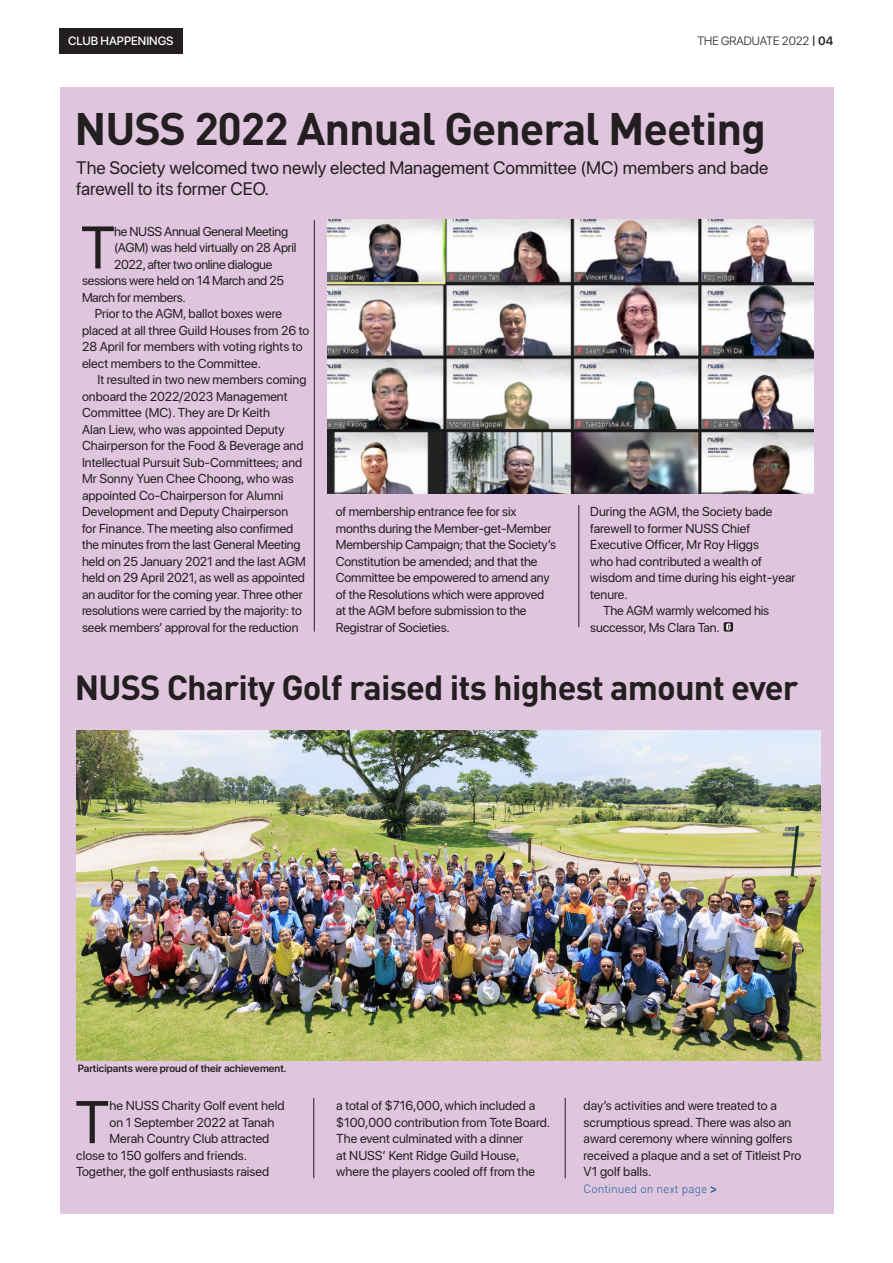
<style>
.page{position:relative;width:893px;height:1263px;background:#fff}
.page>*{position:absolute;margin:0;border:0;box-sizing:border-box;transform-origin:0 0}
.Bodytext{font:59.7px "SF Pro Display";color:#231f20}
.Bodytext_No_Indent{font:59.7px "SF Pro Display";color:#231f20}
.Headline{font:700 45px "DINOT";letter-spacing:-.025em;color:#231f20}
.Headline-2{font:700 34.5px "DINOT";letter-spacing:-.025em;color:#231f20}
.Standfirst{font:18px/21px "SF Pro Display";color:#231f20}
.Bodytext-2{font:12.9px/16.5px "SF Pro Display";letter-spacing:-.01em;color:#231f20}
.Bodytext_No_Indent-2{font:12.9px/16.5px "SF Pro Display";color:#231f20}
.Bodytext-3{font:300 12px "DINOT";color:#175d9e}
.t1{font:300 12px "SF Pro Display";color:#231f20}
.t2{font:500 12px "SF Pro Display";color:#fff}
.t3{font:600 10.5px "SF Pro Display";color:#231f20}
.s1{font-weight:500}
.s2{font-weight:600}
.s3{font-family:"SF Pro Display";font-weight:600}
</style>
<div class="page">
<div style="left:60px;top:87px;width:773px;height:1127px;background:#dfc5de"></div>
<div style="left:60px;top:28px;width:123px;height:26px;background:#231f20"></div>
<hr style="left:579px;top:505px;width:1px;height:122px;background:#231f20">
<hr style="left:314px;top:220px;width:1px;height:412px;background:#231f20">
<img style="left:76px;top:730px;width:745px;height:330px">
<hr style="left:313px;top:1098px;width:1px;height:80px;background:#231f20">
<hr style="left:565px;top:1098px;width:1px;height:80px;background:#231f20">
<img style="left:327px;top:219px;width:487px;height:274px">
<div style="left:724px;top:622px;width:9px;height:10px;background:#231f20;border-radius:2px"></div>
<svg style="left:726px;top:623px;width:5px;height:7px"></svg>
<p class="t2" style="left:68px;top:33px;width:107px">CLUB HAPPENINGS</p>
<p class="t1" style="left:697px;top:33px;width:138px">THE GRADUATE 2022 <span class="s1">|</span> <span class="s2">04</span></p>
<p class="Headline" style="left:75px;top:98px;width:693px">NUSS 2022 Annual General Meeting</p>
<p class="Standfirst" style="left:76px;top:157px;width:693px">The Society welcomed two newly elected Management Committee (MC) members and bade farewell to its former CEO.</p>
<p class="Bodytext" style="left:81px;top:201px;width:36px">T</p>
<p class="Bodytext-2" style="left:114px;top:223px;width:176px">he NUSS Annual General Meeting</p>
<p class="Bodytext-2" style="left:114px;top:239px;width:184px">(AGM) was held virtually on 28 April</p>
<p class="Bodytext-2" style="left:114px;top:256px;width:160px">2022, after two online dialogue</p>
<p class="Bodytext-2" style="left:82px;top:272px;width:204px">sessions were held on 14 March and 25</p>
<p class="Bodytext-2" style="left:82px;top:289px;width:105px">March for members.</p>
<p class="Bodytext-2" style="left:82px;top:305px;width:229px;text-indent:13px">Prior to the AGM, ballot boxes were placed at all three Guild Houses from 26 to 28 April for members with voting rights to elect members to the Committee.</p>
<p class="Bodytext-2" style="left:82px;top:371px;width:226px;text-indent:15px">It resulted in two new members coming onboard the 2022/2023 Management Committee (MC). They are Dr Keith<br>Alan Liew, who was appointed Deputy Chairperson for the Food &amp; Beverage and Intellectual Pursuit Sub-Committees; and Mr Sonny Yuen Chee Choong, who was appointed Co-Chairperson for Alumni Development and Deputy Chairperson<br>for Finance. The meeting also confirmed the minutes from the last General Meeting held on 25 January 2021 and the last AGM held on 29 April 2021, as well as appointed an auditor for the coming year. Three other resolutions were carried by the majority: to seek members’ approval for the reduction</p>
<p class="Bodytext-2" style="left:336px;top:503px;width:222px">of membership entrance fee for six months during the Member-get-Member Membership Campaign; that the Society’s Constitution be amended; and that the Committee be empowered to amend any of the Resolutions which were approved at the AGM before submission to the Registrar of Societies.</p>
<p class="Bodytext_No_Indent-2" style="left:590px;top:503px;width:184px">During the AGM, the Society bade farewell to former NUSS Chief</p>
<p class="Bodytext_No_Indent-2" style="left:590px;top:536px;width:170px">Executive Officer, Mr Roy Higgs</p>
<p class="Bodytext_No_Indent-2" style="left:590px;top:553px;width:173px">who had contributed a wealth of</p>
<p class="Bodytext_No_Indent-2" style="left:590px;top:569px;width:207px">wisdom and time during his eight-year tenure.</p>
<p class="Bodytext-2" style="left:590px;top:602px;width:181px;text-indent:13px">The AGM warmly welcomed his successor, Ms Clara Tan.</p>
<p class="Headline-2" style="left:75px;top:664px;width:725px">NUSS Charity Golf raised its highest amount ever</p>
<p class="t3" style="left:78px;top:1061px;width:210px">Participants were proud of their achievement.</p>
<p class="Bodytext_No_Indent" style="left:75px;top:1075px;width:36px">T</p>
<p class="Bodytext_No_Indent-2" style="left:110px;top:1097px;width:176px">he NUSS Charity Golf event held</p>
<p class="Bodytext_No_Indent-2" style="left:110px;top:1114px;width:166px">on 1 September 2022 at Tanah</p>
<p class="Bodytext_No_Indent-2" style="left:110px;top:1130px;width:161px">Merah Country Club attracted</p>
<p class="Bodytext_No_Indent-2" style="left:76px;top:1147px;width:172px">close to 150 golfers and friends.</p>
<p class="Bodytext_No_Indent-2" style="left:76px;top:1163px;width:194px">Together, the golf enthusiasts raised</p>
<p class="Bodytext_No_Indent-2" style="left:336px;top:1097px;width:215px">a total of $716,000, which included a $100,000 contribution from Tote Board.<br>The event culminated with a dinner<br>at NUSS’ Kent Ridge Guild House, where the players cooled off from the</p>
<p class="Bodytext_No_Indent-2" style="left:584px;top:1097px;width:219px">day’s activities and were treated to a scrumptious spread. There was also an award ceremony where winning golfers received a plaque and a set of Titleist Pro V1 golf balls.</p>
<p class="Bodytext-3" style="left:584px;top:1180px;width:135px">Continued on next page <span class="s3">&gt;</span></p>
</div>
